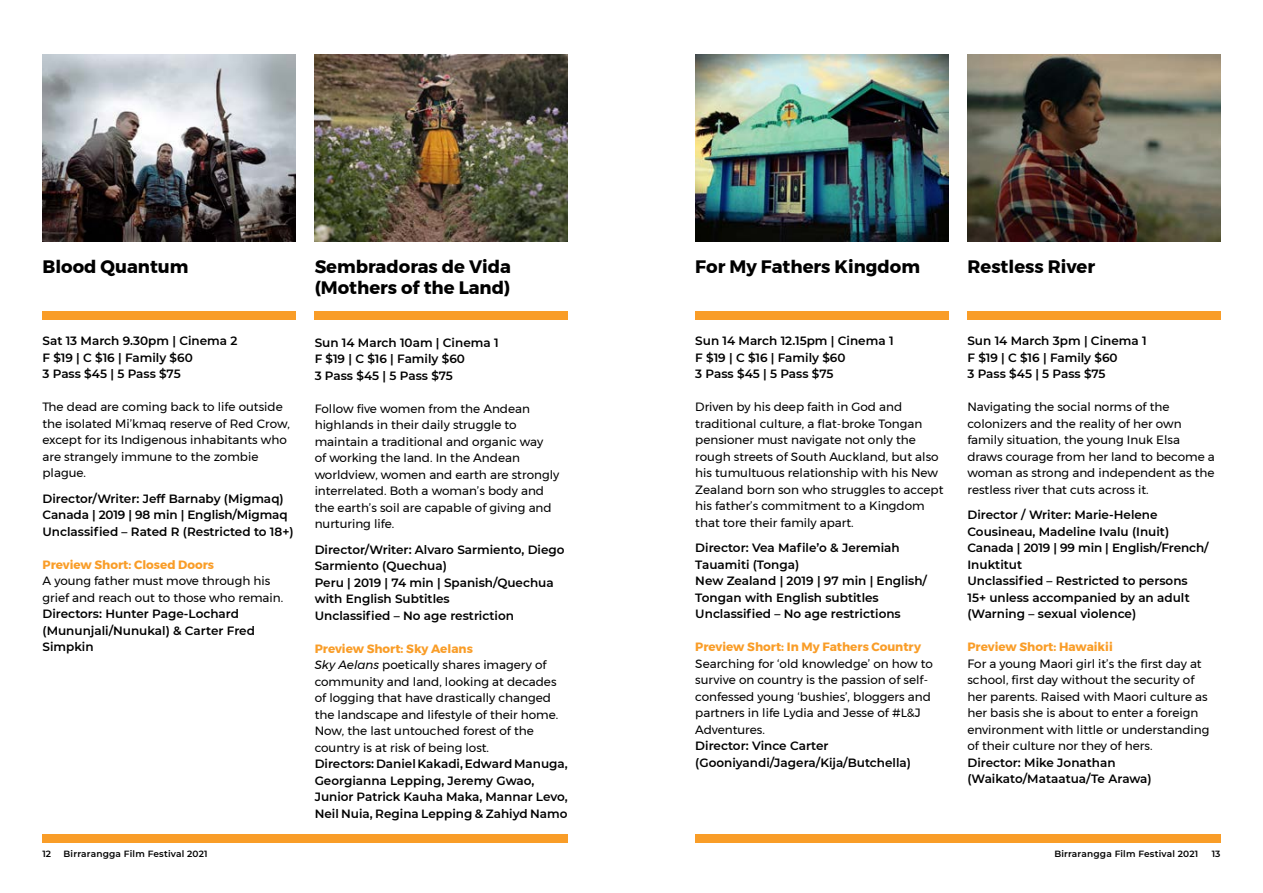
<style>
.page{position:relative;width:1263px;height:893px;background:#fff}
.page>*{position:absolute;margin:0;border:0;box-sizing:border-box;transform-origin:0 0}
.t1{font:700 18px/21.6px "Montserrat";color:#000}
.t2{font:12px/16.5px "Montserrat";color:#000}
.t3{font:600 12px/16.5px "Montserrat";color:#000}
.t4{font:700 12px "Montserrat";color:#f99d28}
.t5{font:600 9px "Montserrat";letter-spacing:.02em;color:#000}
.s1{font-weight:700;color:#f99d28}
.s2{font-style:italic}
</style>
<div class="page">
<div style="left:43px;top:835px;width:525px;height:8px;background:#f99d28"></div>
<div style="left:695px;top:835px;width:525px;height:8px;background:#f99d28"></div>
<img style="left:695px;top:54px;width:253px;height:187px">
<img style="left:967px;top:54px;width:253px;height:187px">
<div style="left:695px;top:312px;width:253px;height:8px;background:#f99d28"></div>
<div style="left:967px;top:312px;width:253px;height:8px;background:#f99d28"></div>
<img style="left:43px;top:54px;width:253px;height:187px">
<img style="left:315px;top:54px;width:253px;height:187px">
<div style="left:43px;top:312px;width:253px;height:8px;background:#f99d28"></div>
<div style="left:315px;top:312px;width:253px;height:8px;background:#f99d28"></div>
<h1 class="t1" style="left:43px;top:255px;width:147px">Blood Quantum</h1>
<p class="t3" style="left:43px;top:332px;width:196px">Sat 13 March 9.30pm | Cinema 2<br>F $19 | C $16 | Family $60<br>3 Pass $45 | 5 Pass $75</p>
<p class="t2" style="left:43px;top:399px;width:249px">The dead are coming back to life outside the isolated Mi’kmaq reserve of Red Crow, except for its Indigenous inhabitants who are strangely immune to the zombie plague.</p>
<p class="t3" style="left:43px;top:490px;width:253px">Director/Writer: Jeff Barnaby (Migmaq)<br>Canada | 2019 | 98 min | English/Migmaq<br>Unclassified – Rated R (Restricted to 18+)</p>
<p class="t4" style="left:43px;top:555px;width:173px">Preview Short: Closed Doors</p>
<p class="t2" style="left:43px;top:573px;width:242px">A young father must move through his grief and reach out to those who remain.</p>
<p class="t3" style="left:43px;top:605px;width:214px">Directors: Hunter Page-Lochard (Mununjali/Nunukal) &amp; Carter Fred<br>Simpkin</p>
<h1 class="t1" style="left:315px;top:255px;width:198px">Sembradoras de Vida (Mothers of the Land)</h1>
<p class="t3" style="left:315px;top:334px;width:185px">Sun 14 March 10am | Cinema 1<br>F $19 | C $16 | Family $60<br>3 Pass $45 | 5 Pass $75</p>
<p class="t2" style="left:315px;top:400px;width:246px">Follow five women from the Andean highlands in their daily struggle to maintain a traditional and organic way<br>of working the land. In the Andean worldview, women and earth are strongly interrelated. Both a woman’s body and the earth’s soil are capable of giving and nurturing life.</p>
<p class="t3" style="left:315px;top:541px;width:251px">Director/Writer: Alvaro Sarmiento, Diego<br>Sarmiento (Quechua)<br>Peru | 2019 | 74 min | Spanish/Quechua with English Subtitles<br>Unclassified – No age restriction</p>
<p class="t2" style="left:315px;top:640px;width:245px"><span class="s1">Preview Short: Sky Aelans<br></span><span class="s2">Sky Aelans</span> poetically shares imagery of community and land, looking at decades of logging that have drastically changed the landscape and lifestyle of their home.<br>Now, the last untouched forest of the country is at risk of being lost.</p>
<p class="t3" style="left:315px;top:755px;width:255px">Directors: Daniel Kakadi, Edward Manuga, Georgianna Lepping, Jeremy Gwao, Junior Patrick Kauha Maka, Mannar Levo, Neil Nuia, Regina Lepping &amp; Zahiyd Namo</p>
<h1 class="t1" style="left:695px;top:255px;width:226px">For My Fathers Kingdom</h1>
<p class="t3" style="left:695px;top:332px;width:200px">Sun 14 March 12.15pm | Cinema 1<br>F $19 | C $16 | Family $60<br>3 Pass $45 | 5 Pass $75</p>
<p class="t2" style="left:695px;top:399px;width:250px">Driven by his deep faith in God and traditional culture, a flat-broke Tongan pensioner must navigate not only the rough streets of South Auckland, but also his tumultuous relationship with his New Zealand born son who struggles to accept his father’s commitment to a Kingdom that tore their family apart.</p>
<p class="t3" style="left:695px;top:539px;width:233px">Director: Vea Mafile’o &amp; Jeremiah<br>Tauamiti (Tonga)<br>New Zealand | 2019 | 97 min | English/<br>Tongan with English subtitles<br>Unclassified – No age restrictions</p>
<p class="t4" style="left:695px;top:637px;width:227px">Preview Short: In My Fathers Country</p>
<p class="t2" style="left:695px;top:655px;width:239px">Searching for ‘old knowledge’ on how to survive on country is the passion of self&shy;confessed young ‘bushies’, bloggers and partners in life Lydia and Jesse of #L&amp;J Adventures.</p>
<p class="t3" style="left:695px;top:737px;width:217px">Director: Vince Carter (Gooniyandi/Jagera/Kija/Butchella)</p>
<h1 class="t1" style="left:967px;top:255px;width:129px">Restless River</h1>
<p class="t3" style="left:967px;top:332px;width:181px">Sun 14 March 3pm | Cinema 1<br>F $19 | C $16 | Family $60<br>3 Pass $45 | 5 Pass $75</p>
<p class="t2" style="left:967px;top:399px;width:249px">Navigating the social norms of the colonizers and the reality of her own family situation, the young Inuk Elsa draws courage from her land to become a woman as strong and independent as the restless river that cuts across it.</p>
<p class="t3" style="left:967px;top:506px;width:243px">Director / Writer: Marie-Helene<br>Cousineau, Madeline Ivalu (Inuit)<br>Canada | 2019 | 99 min | English/French/<br>Inuktitut<br>Unclassified – Restricted to persons<br>15+ unless accompanied by an adult (Warning – sexual violence)</p>
<p class="t4" style="left:967px;top:637px;width:147px">Preview Short: Hawaikii</p>
<p class="t2" style="left:967px;top:655px;width:243px">For a young Maori girl it’s the first day at school, first day without the security of her parents. Raised with Maori culture as her basis she is about to enter a foreign environment with little or understanding of their culture nor they of hers.</p>
<p class="t3" style="left:967px;top:754px;width:186px">Director: Mike Jonathan (Waikato/Mataatua/Te Arawa)</p>
<p class="t5" style="left:43px;top:847px;width:10px">12</p>
<p class="t5" style="left:64px;top:847px;width:145px">Birrarangga Film Festival 2021</p>
<p class="t5" style="left:1054px;top:847px;width:145px">Birrarangga Film Festival 2021</p>
<p class="t5" style="left:1212px;top:847px;width:10px">13</p>
</div>
